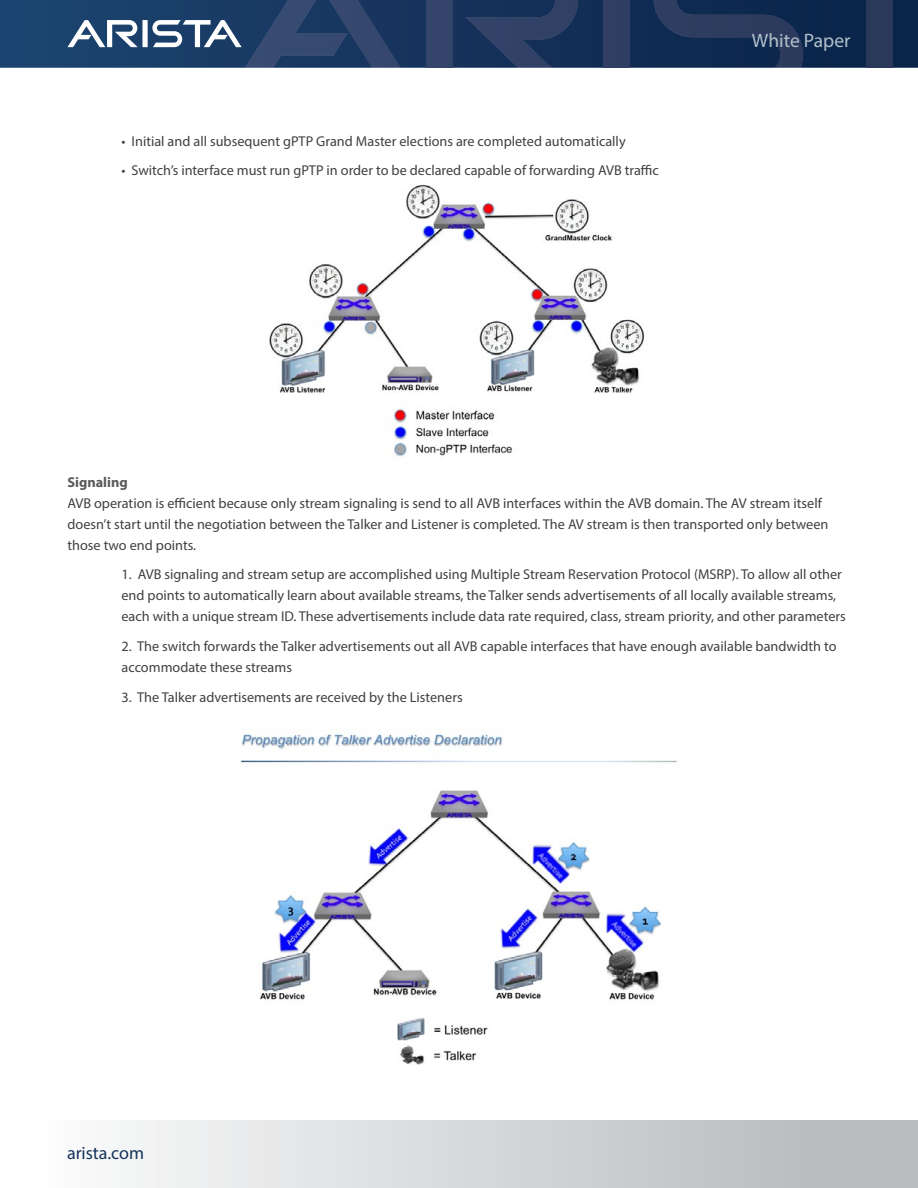
<style>
.page{position:relative;width:918px;height:1188px;background:#fff}
.page>*{position:absolute;margin:0;border:0;box-sizing:border-box;transform-origin:0 0}
.t1{font:19.5px "Myriad Pro";color:#b1c0c9}
.t2{font:18px "Myriad Pro";color:#16325c}
.t3{font:14.25px/21px "Myriad Pro";color:#414042}
.t4{font:700 14.25px "Myriad Pro";color:#58595b}
</style>
<div class="page">
<svg style="left:0;top:0;width:918px;height:68px;background:#13325a"></svg>
<div style="left:426px;top:0;width:26px;height:68px;background:#34446a"></div>
<svg style="left:465px;top:0;width:113px;height:68px;background:#22385f"></svg>
<svg style="left:67px;top:0;width:333px;height:68px;background:#334f75"></svg>
<div style="left:604px;top:0;width:26px;height:68px;background:#2f3f63"></div>
<svg style="left:654px;top:0;width:149px;height:68px;background:#1a3156"></svg>
<div style="left:867px;top:0;width:26px;height:68px;background:#2a385a"></div>
<div style="left:0;top:1120px;width:918px;height:68px;background:linear-gradient(to right,#fff,#b3b5b7)"></div>
<img style="left:269px;top:184px;width:375px;height:273px">
<img style="left:241px;top:732px;width:436px;height:333px">
<p class="t3" style="left:122px;top:130px;width:506px">• Initial and all subsequent gPTP Grand Master elections are completed automatically</p>
<p class="t3" style="left:122px;top:160px;width:539px">• Switch’s interface must run gPTP in order to be declared capable of forwarding AVB traffic</p>
<h1 class="t1" style="left:752px;top:29px;width:100px">White Paper</h1>
<p class="t4" style="left:68px;top:473px;width:62px">Signaling</p>
<p class="t3" style="left:68px;top:492px;width:762px">AVB operation is efficient because only stream signaling is send to all AVB interfaces within the AVB domain. The AV stream itself doesn’t start until the negotiation between the Talker and Listener is completed. The AV stream is then transported only between those two end points.</p>
<p class="t3" style="left:122px;top:564px;width:726px">1. AVB signaling and stream setup are accomplished using Multiple Stream Reservation Protocol (MSRP). To allow all other end points to automatically learn about available streams, the Talker sends advertisements of all locally available streams, each with a unique stream ID. These advertisements include data rate required, class, stream priority, and other parameters</p>
<p class="t3" style="left:122px;top:635px;width:717px">2. The switch forwards the Talker advertisements out all AVB capable interfaces that have enough available bandwidth to accommodate these streams</p>
<p class="t3" style="left:122px;top:686px;width:343px">3. The Talker advertisements are received by the Listeners</p>
<p class="t2" style="left:67px;top:1142px;width:79px">arista.com</p>
</div>
